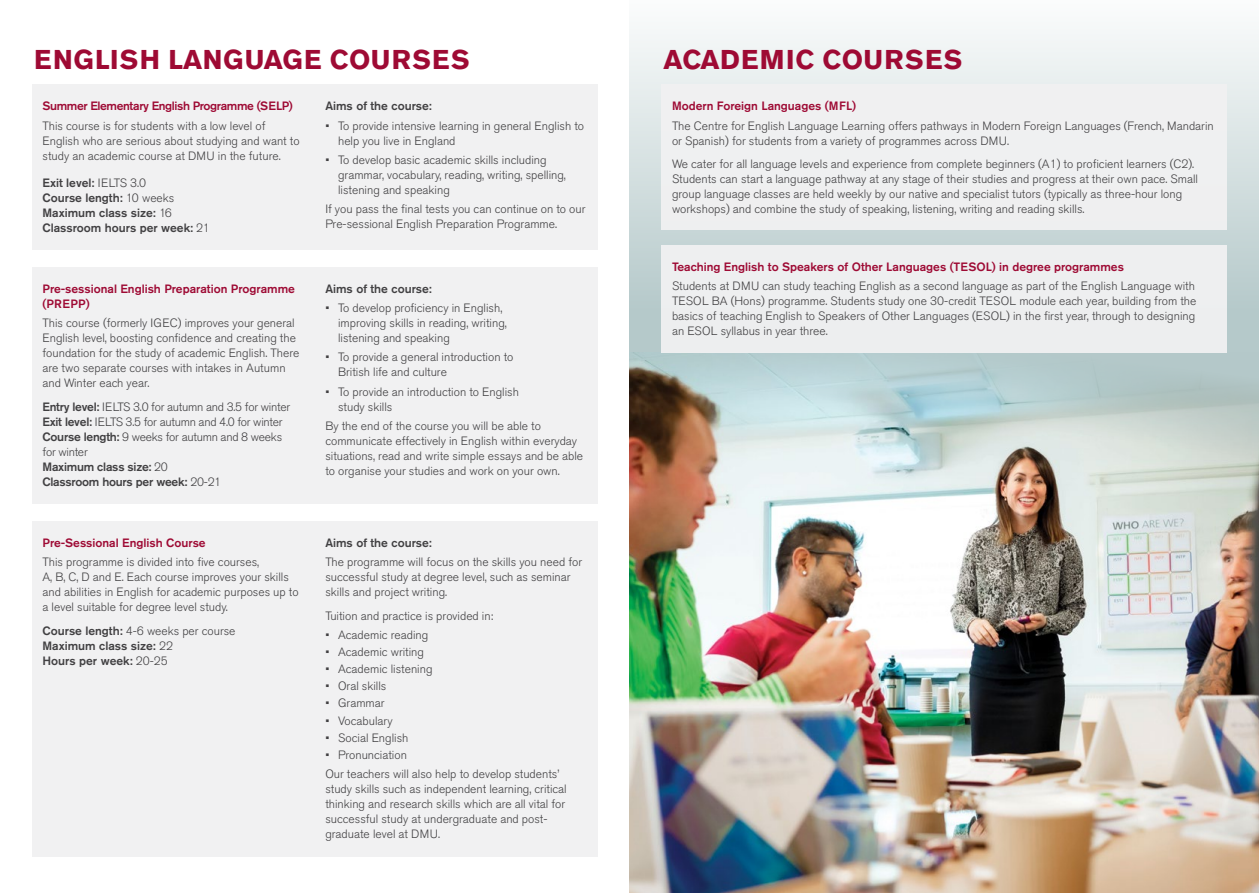
<style>
.page{position:relative;width:1259px;height:893px;background:#fff}
.page>*{position:absolute;margin:0;border:0;box-sizing:border-box;transform-origin:0 0}
.t1{font:700 27px "Akzidenz Grotesk Pro";letter-spacing:.05em;color:#9e0a34}
.t2{font:300 12px/15px "Akzidenz Grotesk Pro";color:#414042}
.t3{font:500 12px/15px "Akzidenz Grotesk Pro";color:#414042}
.t4{font:300 12px/15px "Akzidenz Grotesk Pro";letter-spacing:-.02em;color:#414042}
.t5{font:500 12px/15px "Akzidenz Grotesk Pro";color:#9e0a34}
.t6{font:500 12px "Akzidenz Grotesk Pro";letter-spacing:-.03em;color:#9e0a34}
.s1{font-weight:300}
.s2{font-weight:500}
</style>
<div class="page">
<svg style="left:629px;top:30px;width:630px;height:322px;fill:#eaeff0"></svg>
<img style="left:629px;top:352px;width:630px;height:541px">
<div style="left:32px;top:84px;width:565px;height:166px;background:#f1f1f2"></div>
<div style="left:32px;top:267px;width:565px;height:236px;background:#f1f1f2"></div>
<div style="left:32px;top:521px;width:565px;height:335px;background:#f1f1f2"></div>
<div style="left:661px;top:84px;width:566px;height:146px;background:#f1f1f2"></div>
<div style="left:661px;top:245px;width:566px;height:107px;background:#f1f1f2"></div>
<h1 class="t1" style="left:34px;top:42px;width:437px">ENGLISH LANGUAGE COURSES</h1>
<h1 class="t1" style="left:663px;top:42px;width:300px">ACADEMIC COURSES</h1>
<p class="t6" style="left:43px;top:98px;width:252px">Summer Elementary English Programme (SELP)</p>
<p class="t2" style="left:43px;top:118px;width:259px">This course is for students with a low level of<br>English who are serious about studying and want to study an academic course at DMU in the future.</p>
<p class="t3" style="left:43px;top:175px;width:169px">Exit level: <span class="s1">IELTS 3.0<br></span>Course length: <span class="s1">10 weeks<br></span>Maximum class size: <span class="s1">16<br></span>Classroom hours per week: <span class="s1">21</span></p>
<p class="t5" style="left:672px;top:98px;width:186px">Modern Foreign Languages (MFL)</p>
<p class="t2" style="left:672px;top:118px;width:543px">The Centre for English Language Learning offers pathways in Modern Foreign Languages (French, Mandarin or Spanish) for students from a variety of programmes across DMU.</p>
<p class="t2" style="left:672px;top:156px;width:527px">We cater for all language levels and experience from complete beginners (A1) to proficient learners (C2).<br>Students can start a language pathway at any stage of their studies and progress at their own pace. Small group language classes are held weekly by our native and specialist tutors (typically as three-hour long workshops) and combine the study of speaking, listening, writing and reading skills.</p>
<p class="t3" style="left:325px;top:98px;width:108px">Aims of the course:</p>
<p class="t2" style="left:338px;top:118px;width:247px;text-indent:-13px">• To provide intensive learning in general English to help you live in England</p>
<p class="t2" style="left:338px;top:152px;width:229px;text-indent:-13px">• To develop basic academic skills including grammar, vocabulary, reading, writing, spelling, listening and speaking</p>
<p class="t2" style="left:325px;top:201px;width:262px">If you pass the final tests you can continue on to our<br>Pre-sessional English Preparation Programme.</p>
<p class="t5" style="left:43px;top:281px;width:254px">Pre-sessional English Preparation Programme (PREPP)</p>
<p class="t2" style="left:43px;top:315px;width:258px">This course (formerly IGEC) improves your general English level, boosting confidence and creating the foundation for the study of academic English. There are two separate courses with intakes in Autumn and Winter each year.</p>
<p class="t4" style="left:43px;top:399px;width:249px"><span class="s2">Entry level:</span> IELTS 3.0 for autumn and 3.5 for winter <span class="s2">Exit level:</span> IELTS 3.5 for autumn and 4.0 for winter <span class="s2">Course length:</span> 9 weeks for autumn and 8 weeks for winter<br><span class="s2">Maximum class size:</span> 20<br><span class="s2">Classroom hours per week:</span> 20-21</p>
<p class="t5" style="left:43px;top:535px;width:165px">Pre-Sessional English Course</p>
<p class="t2" style="left:43px;top:554px;width:258px">This programme is divided into five courses,<br>A, B, C, D and E. Each course improves your skills and abilities in English for academic purposes up to a level suitable for degree level study.</p>
<p class="t3" style="left:43px;top:623px;width:194px">Course length: <span class="s1">4-6 weeks per course<br></span>Maximum class size: <span class="s1">22<br></span>Hours per week: <span class="s1">20-25</span></p>
<p class="t3" style="left:325px;top:281px;width:108px">Aims of the course:</p>
<p class="t2" style="left:338px;top:300px;width:170px;text-indent:-13px">• To develop proficiency in English, improving skills in reading, writing, listening and speaking</p>
<p class="t2" style="left:338px;top:350px;width:177px;text-indent:-13px">• To provide a general introduction to<br>British life and culture</p>
<p class="t2" style="left:338px;top:384px;width:182px;text-indent:-13px">• To provide an introduction to English study skills</p>
<p class="t2" style="left:325px;top:418px;width:259px">By the end of the course you will be able to communicate effectively in English within everyday situations, read and write simple essays and be able to organise your studies and work on your own.</p>
<p class="t3" style="left:325px;top:535px;width:108px">Aims of the course:</p>
<p class="t2" style="left:325px;top:554px;width:258px">The programme will focus on the skills you need for successful study at degree level, such as seminar skills and project writing.</p>
<p class="t2" style="left:325px;top:608px;width:169px">Tuition and practice is provided in:</p>
<p class="t2" style="left:325px;top:627px;width:104px">• Academic reading</p>
<p class="t2" style="left:325px;top:644px;width:100px">• Academic writing</p>
<p class="t2" style="left:325px;top:661px;width:109px">• Academic listening</p>
<p class="t2" style="left:325px;top:679px;width:63px">• Oral skills</p>
<p class="t2" style="left:325px;top:696px;width:61px">• Grammar</p>
<p class="t2" style="left:325px;top:713px;width:69px">• Vocabulary</p>
<p class="t2" style="left:325px;top:730px;width:85px">• Social English</p>
<p class="t2" style="left:325px;top:745px;width:235px;line-height:19.2px">• Pronunciation<br>Our teachers will also help to develop students’</p>
<p class="t2" style="left:325px;top:781px;width:243px">study skills such as independent learning, critical thinking and research skills which are all vital for successful study at undergraduate and post&shy;graduate level at DMU.</p>
<p class="t5" style="left:672px;top:259px;width:453px">Teaching English to Speakers of Other Languages (TESOL) in degree programmes</p>
<p class="t2" style="left:672px;top:279px;width:526px">Students at DMU can study teaching English as a second language as part of the English Language with TESOL BA (Hons) programme. Students study one 30-credit TESOL module each year, building from the basics of teaching English to Speakers of Other Languages (ESOL) in the first year, through to designing an ESOL syllabus in year three.</p>
</div>
